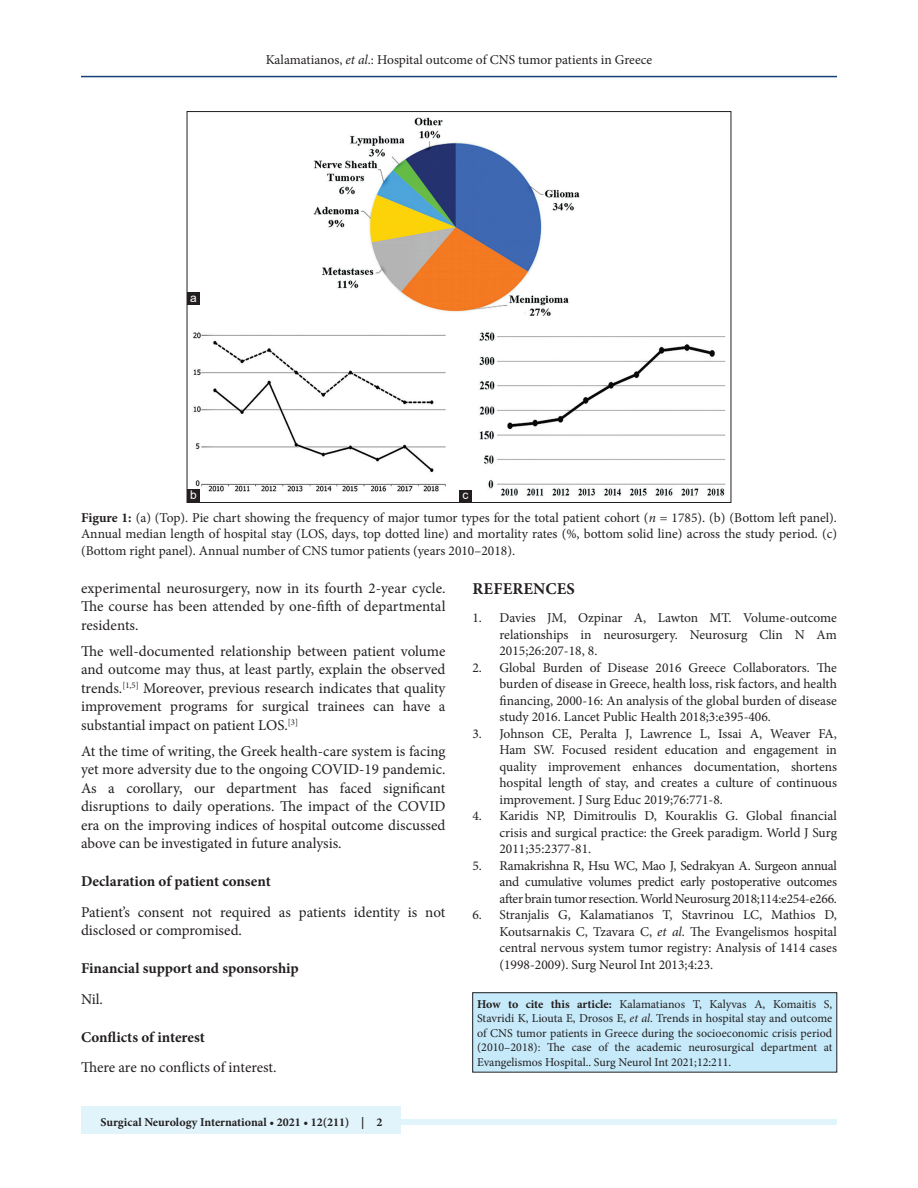
<style>
.page{position:relative;width:918px;height:1188px;background:#fff}
.page>*{position:absolute;margin:0;border:0;box-sizing:border-box;transform-origin:0 0}
.t1{font:700 16.5px "Minion Pro";letter-spacing:.01em;color:#231f20}
.TX{font:15px/18.5px "Minion Pro";color:#231f20;text-align:justify}
.t2{font:700 15px "Minion Pro";color:#231f20}
.REF{font:13.5px/16.5px "Minion Pro";color:#231f20;text-align:justify}
.FGC{font:13.5px/16.5px "Minion Pro";color:#231f20;text-align:justify}
.HTC{font:12px/14.4px "Minion Pro";letter-spacing:-.005em;color:#231f20;text-align:justify}
.JF{font:700 12px "Minion Pro";color:#231f20}
.LABEL{font:12px "Arial";color:#fff}
.s1{font-style:italic}
.s2{font-weight:700}
</style>
<div class="page">
<hr style="left:81px;top:76px;width:756px;height:1px;background:#164077">
<div style="left:81px;top:1119px;width:756px;height:6px;background:#e1f4fc"></div>
<div style="left:81px;top:1106px;width:319px;height:28px;background:#e1f4fc"></div>
<div style="left:473px;top:993px;width:364px;height:79px;background:#c6eafa"></div>
<img style="left:189px;top:117px;width:537px;height:379px">
<div style="left:187px;top:292px;width:13px;height:13px;background:#231f20"></div>
<div style="left:187px;top:490px;width:13px;height:12px;background:#231f20"></div>
<div style="left:459px;top:490px;width:13px;height:12px;background:#231f20"></div>
<p class="FGC" style="left:266px;top:51px;width:388px">Kalamatianos, <span class="s1">et al</span>.: Hospital outcome of CNS tumor patients in Greece</p>
<p class="LABEL" style="left:190px;top:290px;width:8px">a</p>
<p class="LABEL" style="left:190px;top:487px;width:8px">b</p>
<p class="LABEL" style="left:462px;top:487px;width:7px">c</p>
<p class="FGC" style="left:81px;top:509px;width:758px"><span class="s2">Figure 1:</span> (a) (Top). Pie chart showing the frequency of major tumor types for the total patient cohort (<span class="s1">n</span> = 1785). (b) (Bottom left panel).<br>Annual median length of hospital stay (LOS, days, top dotted line) and mortality rates (%, bottom solid line) across the study period. (c) (Bottom right panel). Annual number of CNS tumor patients (years 2010–2018).</p>
<p class="TX" style="left:81px;top:579px;width:366px">experimental neurosurgery, now in its fourth 2-year cycle.<br>The course has been attended by one-fifth of departmental residents.</p>
<p class="TX" style="left:81px;top:642px;width:366px">The well-documented relationship between patient volume and outcome may thus, at least partly, explain the observed trends.<sup>[1,5]</sup> Moreover, previous research indicates that quality improvement programs for surgical trainees can have a substantial impact on patient LOS.<sup>[3]</sup></p>
<p class="TX" style="left:81px;top:742px;width:366px">At the time of writing, the Greek health-care system is facing yet more adversity due to the ongoing COVID-19 pandemic.<br>As a corollary, our department has faced significant disruptions to daily operations. The impact of the COVID era on the improving indices of hospital outcome discussed above can be investigated in future analysis.</p>
<h2 class="t2" style="left:81px;top:871px;width:191px">Declaration of patient consent</h2>
<p class="TX" style="left:81px;top:903px;width:366px">Patient’s consent not required as patients identity is not disclosed or compromised.</p>
<h2 class="t2" style="left:81px;top:958px;width:219px">Financial support and sponsorship</h2>
<p class="TX" style="left:81px;top:990px;width:24px">Nil.</p>
<h2 class="t2" style="left:81px;top:1026px;width:125px">Conflicts of interest</h2>
<p class="TX" style="left:81px;top:1058px;width:197px">There are no conflicts of interest.</p>
<p class="JF" style="left:100px;top:1113px;width:284px">Surgical Neurology International • 2021 • 12(211) | 2</p>
<h1 class="t1" style="left:473px;top:577px;width:104px">REFERENCES</h1>
<p class="REF" style="left:500px;top:610px;width:339px;text-indent:-27px">1. Davies JM, Ozpinar A, Lawton MT. Volume-outcome relationships in neurosurgery. Neurosurg Clin N Am 2015;26:207-18, 8.</p>
<p class="REF" style="left:500px;top:659px;width:339px;text-indent:-27px">2. Global Burden of Disease 2016 Greece Collaborators. The burden of disease in Greece, health loss, risk factors, and health financing, 2000-16: An analysis of the global burden of disease study 2016. Lancet Public Health 2018;3:e395-406.</p>
<p class="REF" style="left:500px;top:725px;width:339px;text-indent:-27px">3. Johnson CE, Peralta J, Lawrence L, Issai A, Weaver FA, Ham SW. Focused resident education and engagement in quality improvement enhances documentation, shortens hospital length of stay, and creates a culture of continuous improvement. J Surg Educ 2019;76:771-8.</p>
<p class="REF" style="left:500px;top:808px;width:339px;text-indent:-27px">4. Karidis NP, Dimitroulis D, Kouraklis G. Global financial crisis and surgical practice: the Greek paradigm. World J Surg 2011;35:2377-81.</p>
<p class="REF" style="left:500px;top:857px;width:339px;text-indent:-27px">5. Ramakrishna R, Hsu WC, Mao J, Sedrakyan A. Surgeon annual and cumulative volumes predict early postoperative outcomes after brain tumor resection. World Neurosurg 2018;114:e254-e266.</p>
<p class="REF" style="left:500px;top:907px;width:339px;text-indent:-27px">6. Stranjalis G, Kalamatianos T, Stavrinou LC, Mathios D, Koutsarnakis C, Tzavara C, <span class="s1">et al</span>. The Evangelismos hospital central nervous system tumor registry: Analysis of 1414 cases (1998-2009). Surg Neurol Int 2013;4:23.</p>
<p class="HTC" style="left:477px;top:997px;width:357px"><span class="s2">How to cite this article:</span> Kalamatianos T, Kalyvas A, Komaitis S, Stavridi K, Liouta E, Drosos E, <span class="s1">et al</span>. Trends in hospital stay and outcome of CNS tumor patients in Greece during the socioeconomic crisis period (2010–2018): The case of the academic neurosurgical department at Evangelismos Hospital.. Surg Neurol Int 2021;12:211.</p>
</div>
